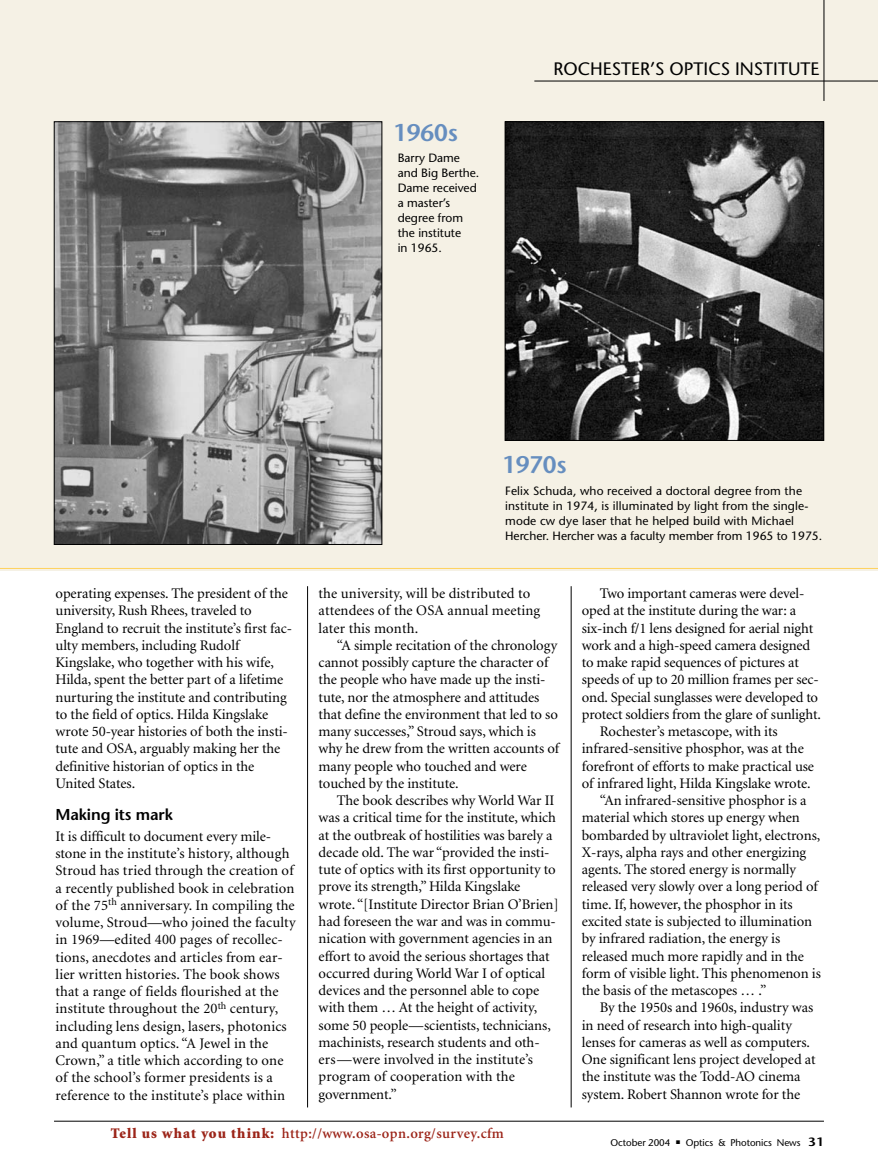
<style>
.page{position:relative;width:878px;height:1175px;background:#fff}
.page>*{position:absolute;margin:0;border:0;box-sizing:border-box;transform-origin:0 0}
.t1{font:600 24px "Stone Sans";letter-spacing:-.005em;color:#668ebf}
.t2{font:18px "Stone Sans";color:#000}
.t3{font:600 15.75px "Stone Sans";letter-spacing:-.005em;color:#000}
.t4{font:14.7px/17.2px "Minion";letter-spacing:-.005em;color:#000}
.t5{font:600 14.7px "Minion";letter-spacing:.025em;color:#9c2519}
.t6{font:12px/15px "Stone Sans";letter-spacing:.01em;color:#000}
.t7{font:9.75px "Stone Sans";letter-spacing:-.005em;color:#000}
.s1{font-weight:900}
.s2{font-weight:600;font-size:12px}
</style>
<div class="page">
<div style="left:0;top:0;width:878px;height:569px;background:#f5f1e5"></div>
<hr style="left:54px;top:1120px;width:770px;height:1px;background:#000">
<hr style="left:534px;top:81px;width:344px;height:1px;background:#000">
<hr style="left:823px;top:0;width:1px;height:101px;background:#000">
<hr style="left:307px;top:586px;width:1px;height:521px;background:#000">
<hr style="left:571px;top:586px;width:1px;height:521px;background:#000">
<img style="left:507px;top:124px;width:315px;height:314px">
<div style="left:505px;top:122px;width:319px;height:318px;border:1px solid #000"></div>
<img style="left:56px;top:124px;width:324px;height:418px">
<div style="left:54px;top:122px;width:328px;height:422px;border:1px solid #000"></div>
<h1 class="t1" style="left:393px;top:123px;width:66px">1960s</h1>
<p class="t6" style="left:397px;top:152px;width:83px">Barry Dame and Big Berthe.<br>Dame received a master’s degree from the institute<br>in 1965.</p>
<p class="t2" style="left:553px;top:61px;width:267px">ROCHESTER’S OPTICS INSTITUTE</p>
<p class="t4" style="left:56px;top:586px;width:238px">operating expenses. The president of the university, Rush Rhees, traveled to England to recruit the institute’s first fac&shy;ulty members, including Rudolf Kingslake, who together with his wife, Hilda, spent the better part of a lifetime nurturing the institute and contributing to the field of optics. Hilda Kingslake wrote 50-year histories of both the insti&shy;tute and OSA, arguably making her the definitive historian of optics in the United States.</p>
<p class="t3" style="left:56px;top:808px;width:119px">Making its mark</p>
<p class="t4" style="left:55px;top:828px;width:241px">It is difficult to document every mile&shy;stone in the institute’s history, although Stroud has tried through the creation of a recently published book in celebration of the 75<sup>th</sup> anniversary. In compiling the volume, Stroud—who joined the faculty in 1969—edited 400 pages of recollec&shy;tions, anecdotes and articles from ear&shy;lier written histories. The book shows that a range of fields flourished at the institute throughout the 20<sup>th</sup> century, including lens design, lasers, photonics and quantum optics. “A Jewel in the Crown,” a title which according to one of the school’s former presidents is a reference to the institute’s place within</p>
<h1 class="t1" style="left:502px;top:455px;width:66px">1970s</h1>
<p class="t6" style="left:505px;top:484px;width:318px">Felix Schuda, who received a doctoral degree from the institute in 1974, is illuminated by light from the single&shy;mode cw dye laser that he helped build with Michael Hercher. Hercher was a faculty member from 1965 to 1975.</p>
<p class="t4" style="left:318px;top:586px;width:223px">the university, will be distributed to attendees of the OSA annual meeting later this month.</p>
<p class="t4" style="left:318px;top:638px;width:242px;text-indent:18px">“A simple recitation of the chronology cannot possibly capture the character of the people who have made up the insti&shy;tute, nor the atmosphere and attitudes that define the environment that led to so many successes,” Stroud says, which is why he drew from the written accounts of many people who touched and were touched by the institute.</p>
<p class="t4" style="left:318px;top:793px;width:242px;text-indent:18px">The book describes why World War II was a critical time for the institute, which at the outbreak of hostilities was barely a decade old. The war “provided the insti&shy;tute of optics with its first opportunity to prove its strength,” Hilda Kingslake wrote. “[Institute Director Brian O’Brien] had foreseen the war and was in commu&shy;nication with government agencies in an effort to avoid the serious shortages that occurred during World War I of optical devices and the personnel able to cope with them … At the height of activity, some 50 people—scientists, technicians, machinists, research students and oth&shy;ers—were involved in the institute’s program of cooperation with the government.”</p>
<p class="t4" style="left:599px;top:586px;width:206px">Two important cameras were devel-</p>
<p class="t4" style="left:581px;top:603px;width:216px">oped at the institute during the war: a</p>
<p class="t4" style="left:581px;top:620px;width:233px">six-inch f/1 lens designed for aerial night</p>
<p class="t4" style="left:581px;top:638px;width:230px">work and a high-speed camera designed</p>
<p class="t4" style="left:581px;top:655px;width:219px">to make rapid sequences of pictures at</p>
<p class="t4" style="left:581px;top:672px;width:238px">speeds of up to 20 million frames per sec-</p>
<p class="t4" style="left:581px;top:689px;width:238px">ond. Special sunglasses were developed to</p>
<p class="t4" style="left:581px;top:707px;width:241px">protect soldiers from the glare of sunlight.</p>
<p class="t4" style="left:599px;top:724px;width:179px">Rochester’s metascope, with its</p>
<p class="t4" style="left:581px;top:741px;width:223px">infrared-sensitive phosphor, was at the</p>
<p class="t4" style="left:581px;top:758px;width:234px">forefront of efforts to make practical use</p>
<p class="t4" style="left:581px;top:776px;width:230px">of infrared light, Hilda Kingslake wrote.</p>
<p class="t4" style="left:599px;top:793px;width:208px">“An infrared-sensitive phosphor is a</p>
<p class="t4" style="left:581px;top:810px;width:219px">material which stores up energy when</p>
<p class="t4" style="left:581px;top:827px;width:240px">bombarded by ultraviolet light, electrons,</p>
<p class="t4" style="left:581px;top:845px;width:226px">X-rays, alpha rays and other energizing</p>
<p class="t4" style="left:581px;top:862px;width:216px">agents. The stored energy is normally</p>
<p class="t4" style="left:581px;top:879px;width:237px">released very slowly over a long period of</p>
<p class="t4" style="left:581px;top:896px;width:212px">time. If, however, the phosphor in its</p>
<p class="t4" style="left:581px;top:914px;width:232px">excited state is subjected to illumination</p>
<p class="t4" style="left:581px;top:931px;width:200px">by infrared radiation, the energy is</p>
<p class="t4" style="left:581px;top:948px;width:224px">released much more rapidly and in the</p>
<p class="t4" style="left:581px;top:965px;width:241px">form of visible light. This phenomenon is</p>
<p class="t4" style="left:581px;top:983px;width:186px">the basis of the metascopes … .”</p>
<p class="t4" style="left:599px;top:1000px;width:215px">By the 1950s and 1960s, industry was</p>
<p class="t4" style="left:581px;top:1017px;width:212px">in need of research into high-quality</p>
<p class="t4" style="left:581px;top:1034px;width:230px">lenses for cameras as well as computers.</p>
<p class="t4" style="left:581px;top:1052px;width:235px">One significant lens project developed at</p>
<p class="t4" style="left:581px;top:1069px;width:220px">the institute was the Todd-AO cinema</p>
<p class="t4" style="left:581px;top:1086px;width:220px">system. Robert Shannon wrote for the</p>
<p class="t5" style="left:111px;top:1127px;width:394px"><span class="s1">Tell us what you think:</span> http://www.osa-opn.org/survey.cfm</p>
<p class="t7" style="left:610px;top:1138px;width:215px">October 2004 ■ Optics &amp; Photonics News <span class="s2">31</span></p>
</div>
